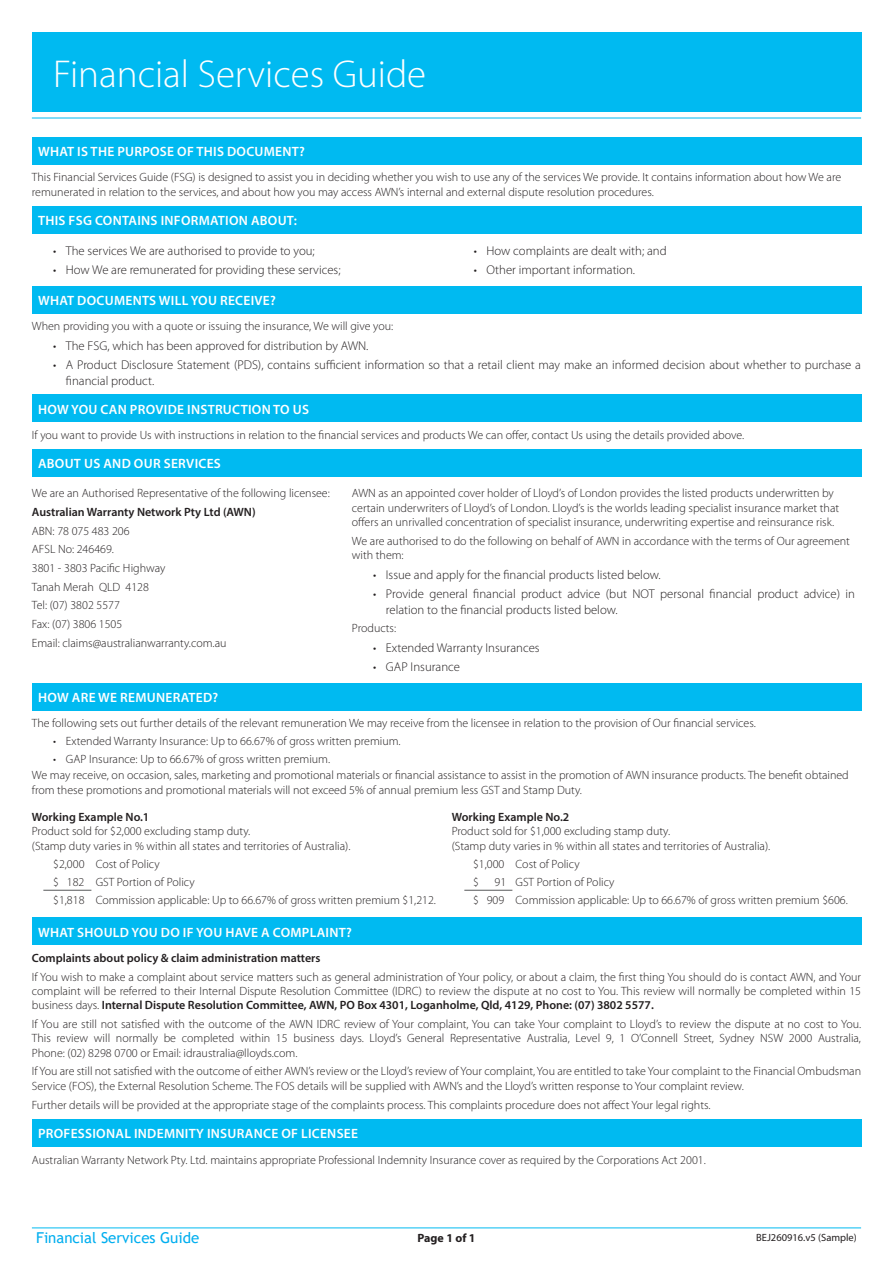
<style>
.page{position:relative;width:893px;height:1263px;background:#fff}
.page>*{position:absolute;margin:0;border:0;box-sizing:border-box;transform-origin:0 0}
.Header_-_H1{font:300 39px "Myriad Pro";color:#fff}
.Footer_-_Product_Typ{font:15px "Trebuchet MS";color:#00aeef}
.t1{font:600 13.5px "Myriad Pro";letter-spacing:.02em;color:#fff}
.t2{font:300 12.75px/15.3px "Myriad Pro";color:#231f20}
.body-text{font:300 12px/14.4px "Myriad Pro";color:#231f20}
.body-text-2{font:600 12px "Myriad Pro";color:#231f20}
.Body__Centered{font:700 12px "Myriad Pro";color:#231f20}
.Body__Right{font:10.5px "Myriad Pro";color:#231f20}
.s1{font-weight:600}
</style>
<div class="page">
<hr style="left:32px;top:1227px;width:829px;height:1px;background:#00baf1">
<div style="left:32px;top:32px;width:829px;height:80px;background:#00baf1"></div>
<hr style="left:32px;top:118px;width:829px;height:1px;background:#00baf1">
<div style="left:32px;top:137px;width:829px;height:27px;background:#00baf1"></div>
<div style="left:32px;top:206px;width:829px;height:27px;background:#00baf1"></div>
<div style="left:32px;top:286px;width:829px;height:27px;background:#00baf1"></div>
<div style="left:32px;top:395px;width:829px;height:27px;background:#00baf1"></div>
<div style="left:32px;top:449px;width:829px;height:27px;background:#00baf1"></div>
<div style="left:32px;top:683px;width:829px;height:27px;background:#00baf1"></div>
<div style="left:32px;top:918px;width:829px;height:27px;background:#00baf1"></div>
<div style="left:32px;top:1120px;width:829px;height:27px;background:#00baf1"></div>
<hr style="left:43px;top:890px;width:48px;height:1px;background:#57585a">
<hr style="left:464px;top:890px;width:48px;height:1px;background:#57585a">
<p class="Header_-_H1" style="left:53px;top:52px;width:374px">Financial Services Guide</p>
<h2 class="t1" style="left:38px;top:143px;width:268px">WHAT IS THE PURPOSE OF THIS DOCUMENT?</h2>
<p class="body-text" style="left:32px;top:170px;width:811px">This Financial Services Guide (FSG) is designed to assist you in deciding whether you wish to use any of the services We provide. It contains information about how We are remunerated in relation to the services, and about how you may access AWN’s internal and external dispute resolution procedures.</p>
<h2 class="t1" style="left:38px;top:211px;width:260px">THIS FSG CONTAINS INFORMATION ABOUT:</h2>
<p class="t2" style="left:53px;top:243px;width:263px">• The services We are authorised to provide to you;</p>
<p class="t2" style="left:53px;top:262px;width:289px">• How We are remunerated for providing these services;</p>
<p class="t2" style="left:474px;top:243px;width:194px">• How complaints are dealt with; and</p>
<p class="t2" style="left:474px;top:262px;width:163px">• Other important information.</p>
<h2 class="t1" style="left:38px;top:292px;width:239px">WHAT DOCUMENTS WILL YOU RECEIVE?</h2>
<p class="body-text" style="left:32px;top:319px;width:363px">When providing you with a quote or issuing the insurance, We will give you:</p>
<p class="t2" style="left:53px;top:338px;width:317px">• The FSG, which has been approved for distribution by AWN.</p>
<p class="t2" style="left:66px;top:358px;width:797px;text-indent:-13px">• A Product Disclosure Statement (PDS), contains sufficient information so that a retail client may make an informed decision about whether to purchase a financial product.</p>
<h2 class="t1" style="left:38px;top:400px;width:273px">HOW YOU CAN PROVIDE INSTRUCTION TO US</h2>
<p class="body-text" style="left:32px;top:428px;width:714px">If you want to provide Us with instructions in relation to the financial services and products We can offer, contact Us using the details provided above.</p>
<h2 class="t1" style="left:38px;top:455px;width:184px">ABOUT US AND OUR SERVICES</h2>
<p class="body-text" style="left:32px;top:486px;width:299px">We are an Authorised Representative of the following licensee:</p>
<p class="body-text-2" style="left:32px;top:504px;width:225px">Australian Warranty Network Pty Ltd (AWN)</p>
<p class="body-text" style="left:32px;top:524px;width:99px">ABN: 78 075 483 206</p>
<p class="body-text" style="left:32px;top:542px;width:84px">AFSL No: 246469.</p>
<p class="body-text" style="left:32px;top:561px;width:135px">3801 - 3803 Pacific Highway</p>
<p class="body-text" style="left:32px;top:580px;width:119px">Tanah Merah QLD 4128</p>
<p class="body-text" style="left:32px;top:598px;width:90px">Tel: (07) 3802 5577</p>
<p class="body-text" style="left:32px;top:617px;width:92px">Fax: (07) 3806 1505</p>
<p class="body-text" style="left:32px;top:636px;width:196px">Email: claims@australianwarranty.com.au</p>
<p class="body-text" style="left:352px;top:486px;width:489px">AWN as an appointed cover holder of Lloyd’s of London provides the listed products underwritten by certain underwriters of Lloyd’s of London. Lloyd’s is the worlds leading specialist insurance market that offers an unrivalled concentration of specialist insurance, underwriting expertise and reinsurance risk.</p>
<p class="body-text" style="left:352px;top:534px;width:500px">We are authorised to do the following on behalf of AWN in accordance with the terms of Our agreement with them:</p>
<p class="t2" style="left:373px;top:567px;width:289px">• Issue and apply for the financial products listed below.</p>
<p class="t2" style="left:386px;top:587px;width:471px;text-indent:-13px">• Provide general financial product advice (but NOT personal financial product advice) in relation to the financial products listed below.</p>
<p class="body-text" style="left:352px;top:621px;width:46px">Products:</p>
<p class="t2" style="left:373px;top:640px;width:168px">• Extended Warranty Insurances</p>
<p class="t2" style="left:373px;top:660px;width:88px">• GAP Insurance</p>
<h2 class="t1" style="left:38px;top:689px;width:182px">HOW ARE WE REMUNERATED?</h2>
<p class="body-text" style="left:32px;top:716px;width:725px">The following sets out further details of the relevant remuneration We may receive from the licensee in relation to the provision of Our financial services.</p>
<p class="body-text" style="left:53px;top:734px;width:349px">• Extended Warranty Insurance: Up to 66.67% of gross written premium.</p>
<p class="body-text" style="left:53px;top:752px;width:279px">• GAP Insurance: Up to 66.67% of gross written premium.</p>
<p class="body-text" style="left:32px;top:768px;width:818px">We may receive, on occasion, sales, marketing and promotional materials or financial assistance to assist in the promotion of AWN insurance products. The benefit obtained from these promotions and promotional materials will not exceed 5% of annual premium less GST and Stamp Duty.</p>
<p class="body-text-2" style="left:32px;top:809px;width:119px">Working Example No.1</p>
<p class="body-text" style="left:32px;top:824px;width:320px">Product sold for $2,000 excluding stamp duty.<br>(Stamp duty varies in % within all states and territories of Australia).</p>
<p class="body-text" style="left:53px;top:857px;width:108px">$2,000 Cost of Policy</p>
<p class="body-text" style="left:53px;top:875px;width:143px">$ 182 GST Portion of Policy</p>
<p class="body-text" style="left:53px;top:893px;width:384px">$1,818 Commission applicable: Up to 66.67% of gross written premium $1,212.</p>
<p class="body-text-2" style="left:452px;top:809px;width:119px">Working Example No.2</p>
<p class="body-text" style="left:452px;top:824px;width:320px">Product sold for $1,000 excluding stamp duty.<br>(Stamp duty varies in % within all states and territories of Australia).</p>
<p class="body-text" style="left:473px;top:857px;width:108px">$1,000 Cost of Policy</p>
<p class="body-text" style="left:473px;top:875px;width:7px">$</p>
<p class="body-text" style="left:495px;top:875px;width:121px">91 GST Portion of Policy</p>
<p class="body-text" style="left:473px;top:893px;width:376px">$ 909 Commission applicable: Up to 66.67% of gross written premium $606.</p>
<h2 class="t1" style="left:38px;top:923px;width:315px">WHAT SHOULD YOU DO IF YOU HAVE A COMPLAINT?</h2>
<p class="body-text-2" style="left:32px;top:950px;width:290px">Complaints about policy &amp; claim administration matters</p>
<p class="body-text" style="left:32px;top:969px;width:831px;text-align:justify">If You wish to make a complaint about service matters such as general administration of Your policy, or about a claim, the first thing You should do is contact AWN, and Your complaint will be referred to their Internal Dispute Resolution Committee (IDRC) to review the dispute at no cost to You. This review will normally be completed within 15 business days. <span class="s1">Internal Dispute Resolution Committee, AWN, PO Box 4301, Loganholme, Qld, 4129, Phone: (07) 3802 5577.</span></p>
<p class="body-text" style="left:32px;top:1017px;width:831px;text-align:justify">If You are still not satisfied with the outcome of the AWN IDRC review of Your complaint, You can take Your complaint to Lloyd’s to review the dispute at no cost to You.<br>This review will normally be completed within 15 business days. Lloyd’s General Representative Australia, Level 9, 1 O’Connell Street, Sydney NSW 2000 Australia, Phone: (02) 8298 0700 or Email: idraustralia@lloyds.com.</p>
<p class="body-text" style="left:32px;top:1064px;width:831px">If You are still not satisfied with the outcome of either AWN’s review or the Lloyd’s review of Your complaint, You are entitled to take Your complaint to the Financial Ombudsman<br>Service (FOS), the External Resolution Scheme. The FOS details will be supplied with AWN’s and the Lloyd’s written response to Your complaint review.</p>
<p class="body-text" style="left:32px;top:1098px;width:680px">Further details will be provided at the appropriate stage of the complaints process. This complaints procedure does not affect Your legal rights.</p>
<h2 class="t1" style="left:38px;top:1125px;width:322px">PROFESSIONAL INDEMNITY INSURANCE OF LICENSEE</h2>
<p class="body-text" style="left:32px;top:1153px;width:675px">Australian Warranty Network Pty. Ltd. maintains appropriate Professional Indemnity Insurance cover as required by the Corporations Act 2001.</p>
<p class="Footer_-_Product_Typ" style="left:36px;top:1228px;width:165px">Financial Services Guide</p>
<p class="Body__Centered" style="left:417px;top:1230px;width:60px">Page 1 of 1</p>
<p class="Body__Right" style="left:756px;top:1231px;width:102px">BEJ260916.v5 (Sample)</p>
</div>
